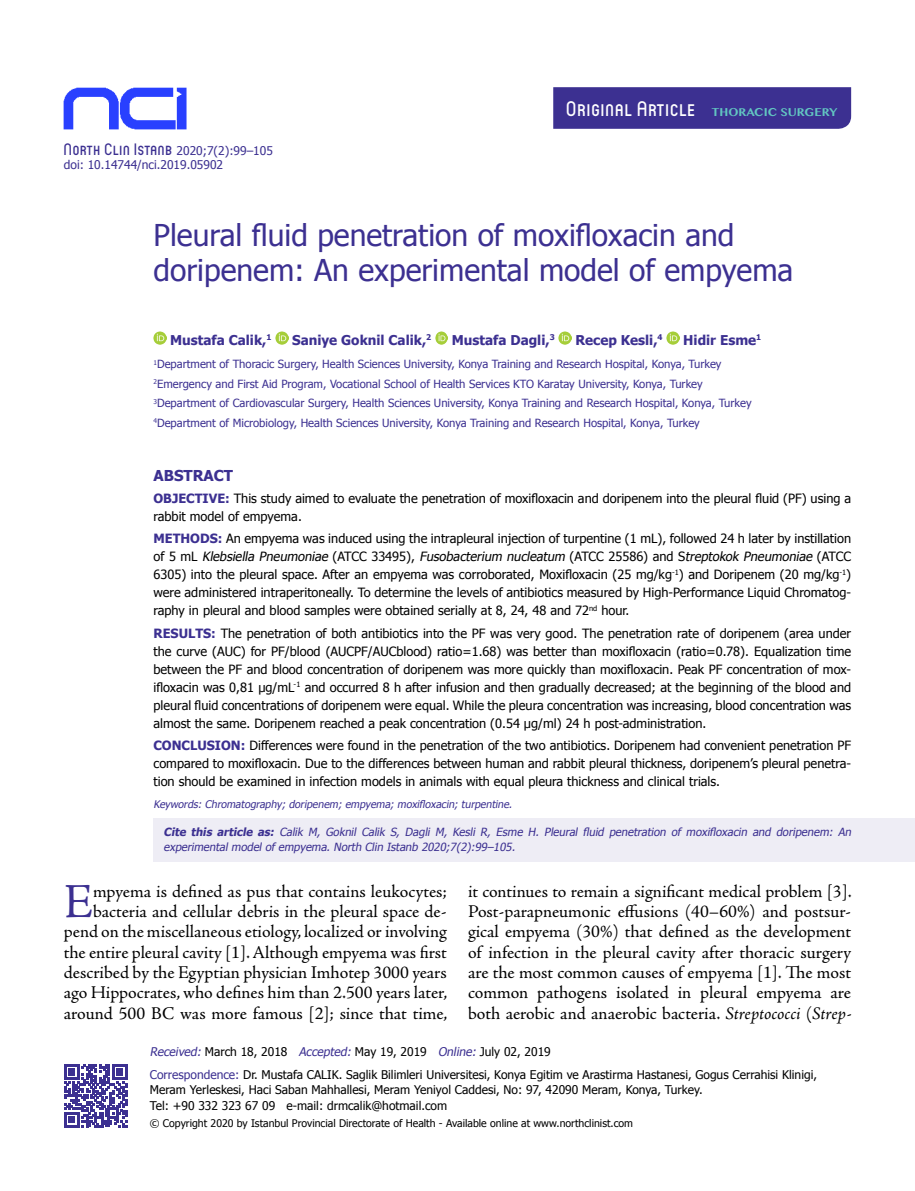
<style>
.page{position:relative;width:915px;height:1191px;background:#fff}
.page>*{position:absolute;margin:0;border:0;box-sizing:border-box;transform-origin:0 0}
.t1{font:48.9px "Adobe Jenson Pro";color:#3c3091}
.t2{font:30px/34.5px "Tahoma";color:#3c3091}
.t3{font:500 21px "Circula";letter-spacing:.055em;color:#fff}
.t4{font:18px/20.2px "Adobe Jenson Pro";letter-spacing:-.005em;color:#000;text-align:right}
.t5{font:700 15px "Tahoma";color:#3c3091}
.t6{font:700 13.5px "Tahoma";color:#3c3091}
.t7{font:12.75px/18px "Tahoma";color:#000;text-align:justify}
.t8{font:12px/23px "Tahoma";color:#000}
.t9{font:12px/14.4px "Tahoma";color:#3c3091}
.t10{font:11.25px/19.5px "Tahoma";color:#3c3091}
.t11{font:italic 11.25px/15px "Tahoma";color:#3c3091}
.t12{font:10.5px "Tahoma";color:#000}
.t13{font:italic 10.5px "Tahoma";color:#3c3091}
.s1{font-family:"Circula";font-weight:500;font-size:16.5px}
.s2{font-family:"Tamil MN";font-weight:700;font-size:11.25px;color:#62c6c1}
.s3{font-weight:700;color:#3c3091}
.s4{font-style:italic}
.s5{font-weight:700}
.s6{font-style:italic;color:#3c3091}
.s7{color:#3c3091}
</style>
<div class="page">
<svg style="left:153px;top:332px;width:13px;height:12px"></svg>
<svg style="left:275px;top:332px;width:13px;height:12px"></svg>
<svg style="left:435px;top:332px;width:13px;height:12px"></svg>
<svg style="left:558px;top:332px;width:13px;height:12px"></svg>
<svg style="left:666px;top:332px;width:13px;height:12px"></svg>
<img style="left:63px;top:87px;width:124px;height:42px">
<div style="left:553px;top:87px;width:297px;height:42px;background:#3c3091"></div>
<svg style="left:64px;top:1064px;width:63px;height:63px"></svg>
<div style="left:153px;top:817px;width:761px;height:44px;background:#eeedf5"></div>
<p class="t9" style="left:64px;top:143px;width:210px"><span class="s1">North Clin Istanb</span> 2020;7(2):99–105 doi: 10.14744/nci.2019.05902</p>
<h3 class="t3" style="left:566px;top:96px;width:273px">Orıgınal Article <span class="s2">THORACIC SURGERY</span></h3>
<h2 class="t2" style="left:153px;top:217px;width:641px">Pleural fluid penetration of moxifloxacin and doripenem: An experimental model of empyema</h2>
<p class="t6" style="left:170px;top:330px;width:103px">Mustafa Calik,<sup>1</sup></p>
<p class="t6" style="left:292px;top:330px;width:140px">Saniye Goknil Calik,<sup>2</sup></p>
<p class="t6" style="left:451px;top:330px;width:104px">Mustafa Dagli,<sup>3</sup></p>
<p class="t6" style="left:575px;top:330px;width:89px">Recep Kesli,<sup>4</sup></p>
<p class="t6" style="left:683px;top:330px;width:79px">Hidir Esme<sup>1</sup></p>
<p class="t10" style="left:153px;top:354px;width:599px"><sup>1</sup>Department of Thoracic Surgery, Health Sciences University, Konya Training and Research Hospital, Konya, Turkey <sup>2</sup>Emergency and First Aid Program, Vocational School of Health Services KTO Karatay University, Konya, Turkey <sup>3</sup>Department of Cardiovascular Surgery, Health Sciences University, Konya Training and Research Hospital, Konya, Turkey <sup>4</sup>Department of Microbiology, Health Sciences University, Konya Training and Research Hospital, Konya, Turkey</p>
<p class="t5" style="left:153px;top:465px;width:81px">ABSTRACT</p>
<p class="t7" style="left:153px;top:489px;width:699px"><span class="s3">OBJECTIVE:</span> This study aimed to evaluate the penetration of moxifloxacin and doripenem into the pleural fluid (PF) using a rabbit model of empyema.</p>
<p class="t7" style="left:153px;top:529px;width:699px"><span class="s3">METHODS:</span> An empyema was induced using the intrapleural injection of turpentine (1 mL), followed 24 h later by instillation o f 5 m L <span class="s4">Klebsiella Pneumoniae</span> ( ATC C 3 3 4 9 5 ) , <span class="s4">Fusobacterium nucleatum</span> ( ATC C 2 5 5 8 6 ) a n d S <span class="s4">treptokok Pneumoniae</span> ( ATC C 6305) into the pleural space. After an empyema was corroborated, Moxifloxacin (25 mg/kg<sup>-1</sup>) and Doripenem (20 mg/kg<sup>-1</sup>) were administered intraperitoneally. To determine the levels of antibiotics measured by High-Performance Liquid Chromatog&shy;raphy in pleural and blood samples were obtained serially at 8, 24, 48 and 72<sup>nd</sup> hour.</p>
<p class="t7" style="left:153px;top:623px;width:699px"><span class="s3">RESULTS:</span> The penetration of both antibiotics into the PF was very good. The penetration rate of doripenem (area under the curve (AUC) for PF/blood (AUCPF/AUCblood) ratio=1.68) was better than moxifloxacin (ratio=0.78). Equalization time between the PF and blood concentration of doripenem was more quickly than moxifloxacin. Peak PF concentration of mox&shy;ifloxacin was 0,81 μg/mL<sup>-1</sup> and occurred 8 h after infusion and then gradually decreased; at the beginning of the blood and pleural fluid concentrations of doripenem were equal. While the pleura concentration was increasing, blood concentration was almost the same. Doripenem reached a peak concentration (0.54 μg/ml) 24 h post-administration.</p>
<p class="t7" style="left:153px;top:736px;width:699px"><span class="s3">CONCLUSION:</span> Differences were found in the penetration of the two antibiotics. Doripenem had convenient penetration PF compared to moxifloxacin. Due to the differences between human and rabbit pleural thickness, doripenem’s pleural penetra&shy;tion should be examined in infection models in animals with equal pleura thickness and clinical trials.</p>
<p class="t13" style="left:153px;top:797px;width:362px">Keywords: Chromatography; doripenem; empyema; moxifloxacin; turpentine.</p>
<p class="t11" style="left:163px;top:823px;width:691px"><span class="s5">Cite this article as:</span> Calik M, Goknil Calik S, Dagli M, Kesli R, Esme H. Pleural fluid penetration of moxifloxacin and doripenem: An experimental model of empyema. North Clin Istanb 2020;7(2):99–105.</p>
<p class="t4" style="left:64px;top:881px;width:385px">mpyema is defined as pus that contains leukocytes; bacteria and cellular debris in the pleural space de&shy;pend on the miscellaneous etiology, localized or involving the entire pleural cavity [1]. Although empyema was first described by the Egyptian physician Imhotep 3000 years ago Hippocrates, who defines him than 2.500 years later, around 500 BC was more famous [2]; since that time,</p>
<p class="t4" style="left:468px;top:881px;width:385px;text-align:justify">it continues to remain a significant medical problem [3].<br>Post-parapneumonic effusions (40–60%) and postsur&shy;gical empyema (30%) that defined as the development of infection in the pleural cavity after thoracic surgery are the most common causes of empyema [1]. The most common pathogens isolated in pleural empyema are both aerobic and anaerobic bacteria. <span class="s4">Streptococci</span> (<span class="s4">Strep-</span></p>
<h1 class="t1" style="left:64px;top:874px;width:31px">E</h1>
<p class="t8" style="left:150px;top:1040px;width:668px"><span class="s6">Received:</span> March 18, 2018 <span class="s6">Accepted:</span> May 19, 2019 <span class="s6">Online:</span> July 02, 2019<br><span class="s7">Correspondence:</span> Dr. Mustafa CALIK. Saglik Bilimleri Universitesi, Konya Egitim ve Arastirma Hastanesi, Gogus Cerrahisi Klinigi,</p>
<p class="t8" style="left:150px;top:1080px;width:554px;line-height:16.5px">Meram Yerleskesi, Haci Saban Mahhallesi, Meram Yeniyol Caddesi, No: 97, 42090 Meram, Konya, Turkey.<br>Tel: +90 332 323 67 09 e-mail: drmcalik@hotmail.com</p>
<p class="t12" style="left:150px;top:1116px;width:484px">© Copyright 2020 by Istanbul Provincial Directorate of Health - Available online at www.northclinist.com</p>
</div>
